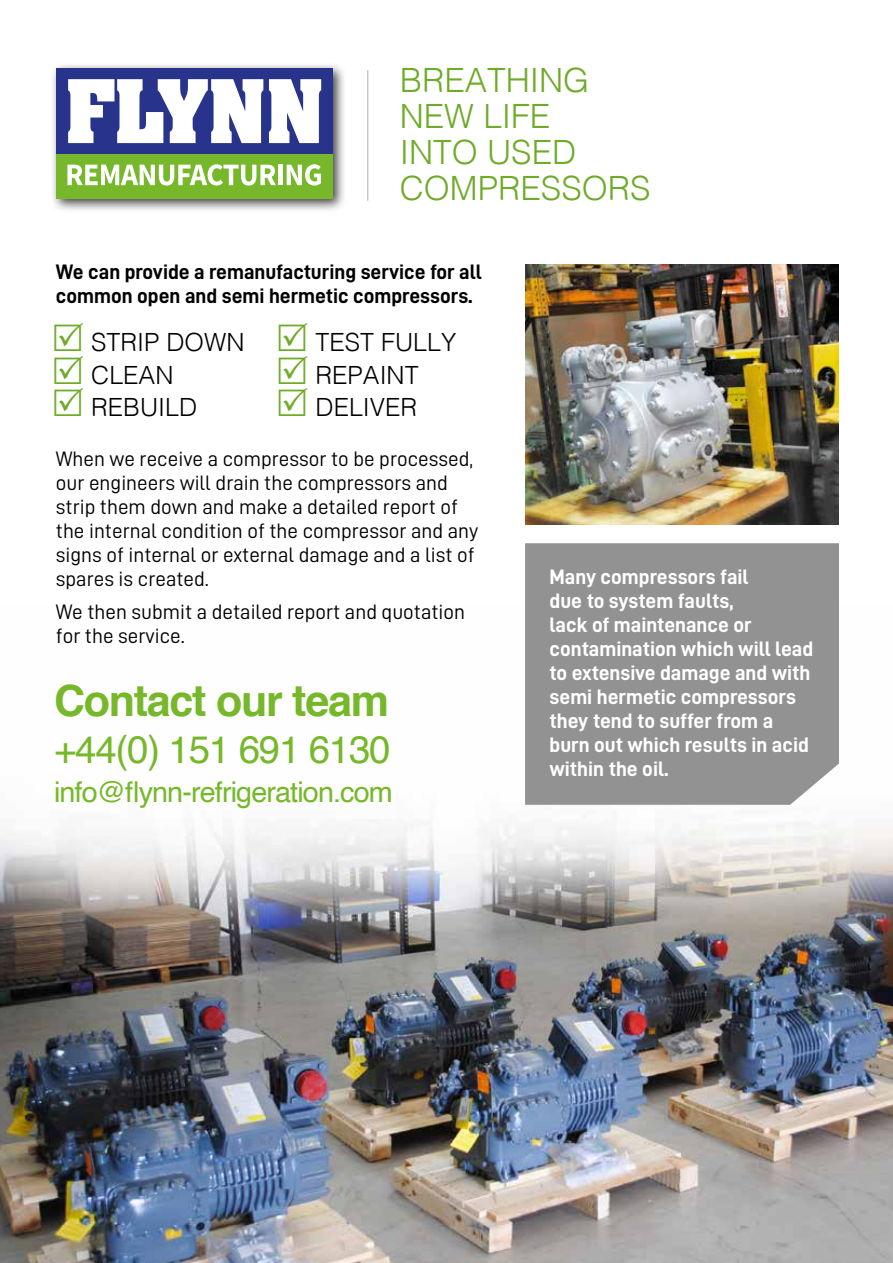
<style>
.page{position:relative;width:893px;height:1263px;background:#fff}
.page>*{position:absolute;margin:0;border:0;box-sizing:border-box;transform-origin:0 0}
.t1{font:700 43.05px "Helvetica";letter-spacing:-.03em;color:#76b82a}
.t2{font:38.4px "Helvetica";letter-spacing:-.03em;color:#76b82a}
.t3{font:300 33.45px/36px "Helvetica";color:#6eab28}
.t4{font:28.8px "Helvetica";letter-spacing:-.03em;color:#76b82a}
.t5{font:300 25.05px/32.4px "Helvetica";color:#000}
.t6{font:21px/24px "D DIN";color:#000}
.t7{font:21px/24px "D DIN Bold";color:#fff}
.t8{font:21px/24px "D DIN Bold";color:#000}
</style>
<div class="page">
<img style="left:0;top:816px;width:893px;height:447px">
<img style="left:525px;top:265px;width:314px;height:259px">
<div style="left:50px;top:63px;width:297px;height:150px;background:#000;opacity:.75"></div>
<div style="left:56px;top:69px;width:277px;height:87px;background:#28348b"></div>
<div style="left:56px;top:155px;width:277px;height:44px;background:#76b82a"></div>
<svg style="left:68px;top:79px;width:195px;height:64px"></svg>
<svg style="left:269px;top:79px;width:52px;height:64px;background:#dcdeec"></svg>
<svg style="left:67px;top:164px;width:209px;height:22px"></svg>
<div style="left:278px;top:165px;width:5px;height:20px;background:#fff"></div>
<svg style="left:287px;top:164px;width:34px;height:22px"></svg>
<hr style="left:367px;top:70px;width:1px;height:131px;background:#b3b2b2">
<div style="left:525px;top:543px;width:314px;height:262px;background:#929292"></div>
<h3 class="t3" style="left:400px;top:60px;width:252px">BREATHING<br>NEW LIFE<br>INTO USED<br>COMPRESSORS</h3>
<p class="t8" style="left:56px;top:259px;width:427px">We can provide a remanufacturing service for all common open and semi hermetic compressors.</p>
<p class="t5" style="left:91px;top:325px;width:155px">STRIP DOWN<br>CLEAN<br>REBUILD</p>
<p class="t5" style="left:316px;top:325px;width:142px">TEST FULLY<br>REPAINT<br>DELIVER</p>
<p class="t6" style="left:56px;top:446px;width:424px">When we receive a compressor to be processed, our engineers will drain the compressors and strip them down and make a detailed report of the internal condition of the compressor and any signs of internal or external damage and a list of spares is created.</p>
<p class="t6" style="left:56px;top:599px;width:411px">We then submit a detailed report and quotation for the service.</p>
<h1 class="t1" style="left:54px;top:666px;width:336px">Contact our team</h1>
<h2 class="t2" style="left:54px;top:720px;width:338px">+44(0) 151 691 6130</h2>
<h3 class="t4" style="left:54px;top:770px;width:340px">info@flynn-refrigeration.com</h3>
<p class="t7" style="left:549px;top:564px;width:265px">Many compressors fail<br>due to system faults,<br>lack of maintenance or contamination which will lead to extensive damage and with semi hermetic compressors they tend to suffer from a burn out which results in acid within the oil.</p>
</div>
